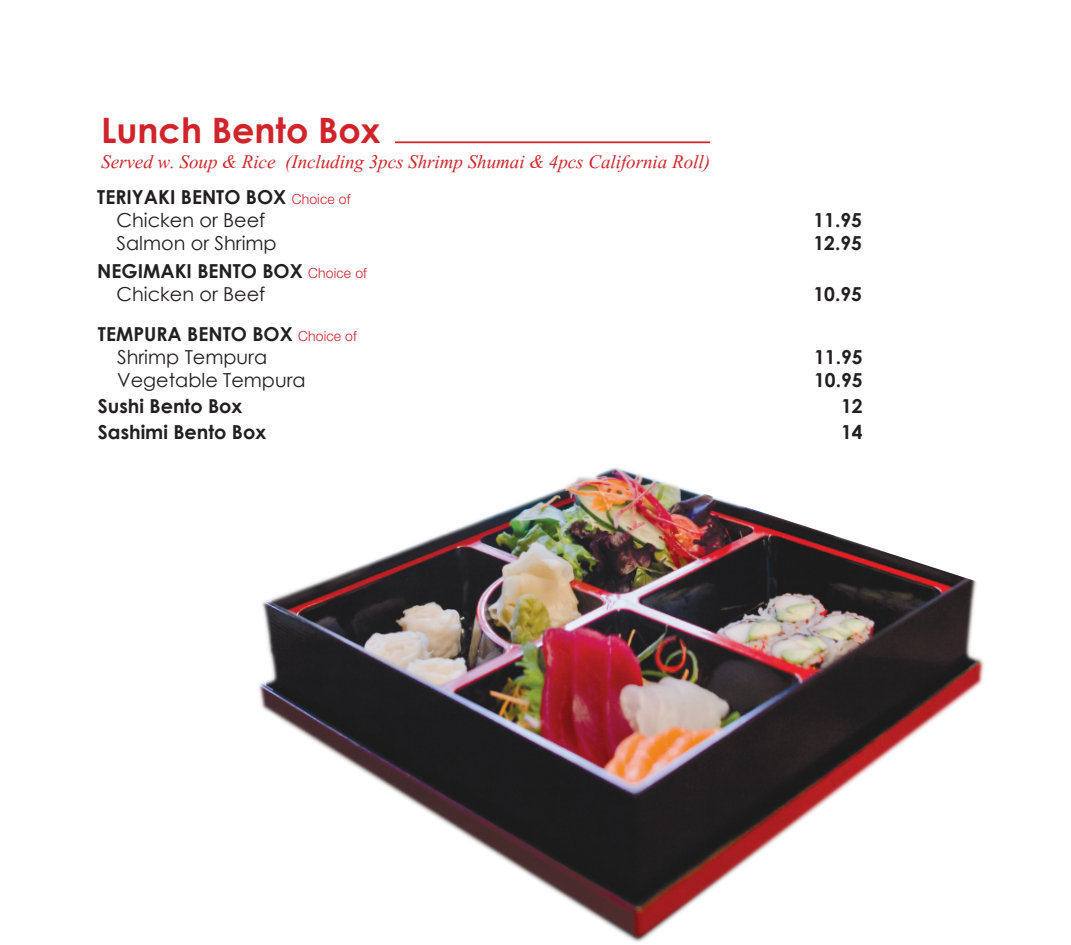
<style>
.page{position:relative;width:1071px;height:945px;background:#fff}
.page>*{position:absolute;margin:0;border:0;box-sizing:border-box;transform-origin:0 0}
.t1{font:700 35px "Century Gothic";color:#d1232a}
.t2{font:italic 24.5px "Kokila";color:#d1232a}
.t3{font:700 19.25px "Century Gothic";color:#231f20}
.t4{font:19.25px "Century Gothic";color:#231f20}
.s1{font-family:"Helvetica Neue LT Pro";font-weight:300;font-size:14px;color:#d1232a}
</style>
<div class="page">
<img style="left:259px;top:467px;width:725px;height:475px">
<hr style="left:395px;top:141px;width:315px;height:2px;background:#d1232a">
<p class="t1" style="left:101px;top:104px;width:281px">Lunch Bento Box</p>
<p class="t2" style="left:101px;top:150px;width:610px">Served w. Soup &amp; Rice (Including 3pcs Shrimp Shumai &amp; 4pcs California Roll)</p>
<p class="t3" style="left:97px;top:183px;width:255px">TERIYAKI BENTO BOX <span class="s1">Choice of</span></p>
<p class="t4" style="left:117px;top:207px;width:150px">Chicken or Beef</p>
<p class="t3" style="left:814px;top:206px;width:50px">11.95</p>
<p class="t4" style="left:117px;top:230px;width:162px">Salmon or Shrimp</p>
<p class="t3" style="left:814px;top:229px;width:50px">12.95</p>
<p class="t3" style="left:97px;top:257px;width:271px">NEGIMAKI BENTO BOX <span class="s1">Choice of</span></p>
<p class="t4" style="left:117px;top:281px;width:150px">Chicken or Beef</p>
<p class="t3" style="left:814px;top:280px;width:50px">10.95</p>
<p class="t3" style="left:98px;top:319px;width:260px">TEMPURA BENTO BOX <span class="s1">Choice of</span></p>
<p class="t4" style="left:117px;top:343px;width:152px">Shrimp Tempura</p>
<p class="t3" style="left:814px;top:342px;width:50px">11.95</p>
<p class="t4" style="left:117px;top:367px;width:190px">Vegetable Tempura</p>
<p class="t3" style="left:814px;top:365px;width:50px">10.95</p>
<p class="t3" style="left:98px;top:392px;width:146px">Sushi Bento Box</p>
<p class="t3" style="left:841px;top:392px;width:23px">12</p>
<p class="t3" style="left:98px;top:418px;width:170px">Sashimi Bento Box</p>
<p class="t3" style="left:841px;top:418px;width:23px">14</p>
</div>
